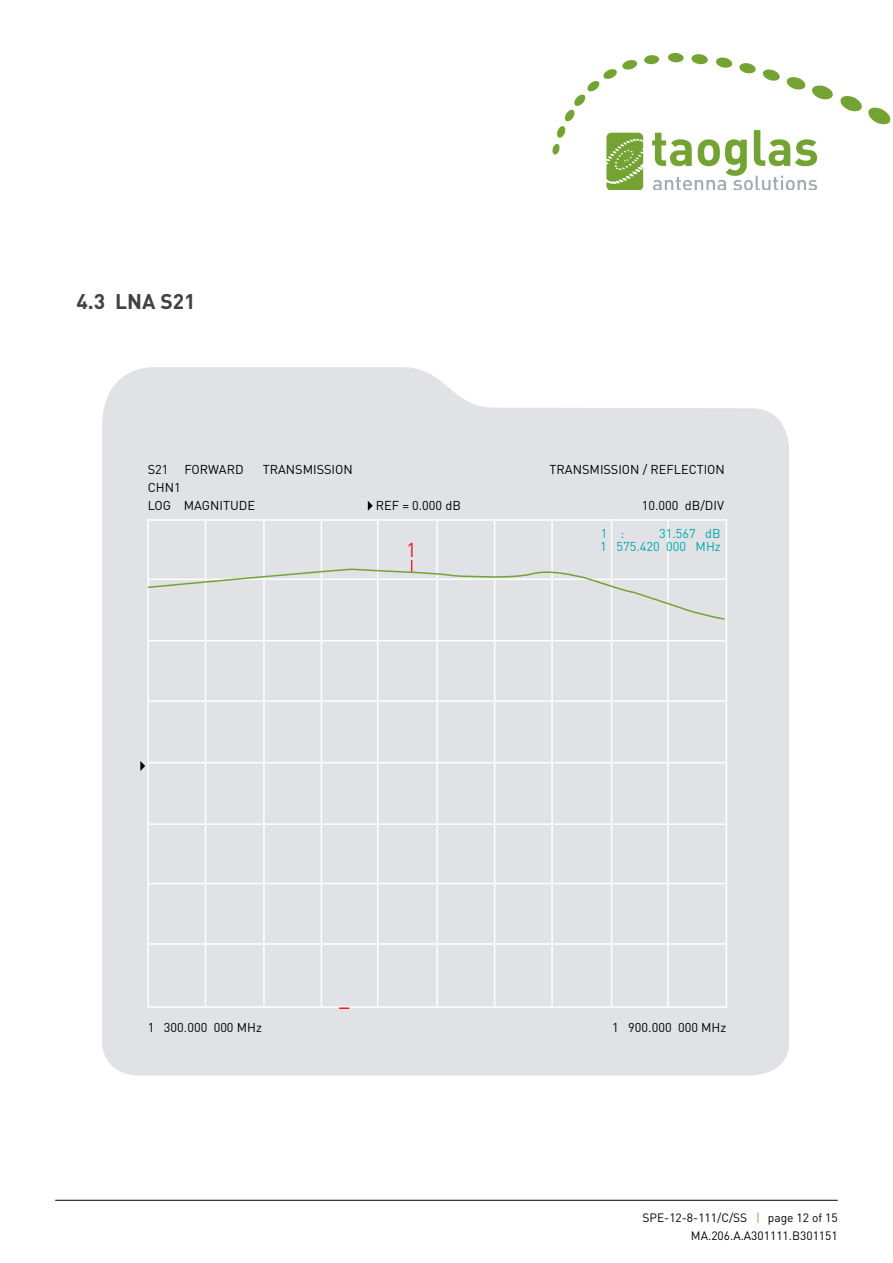
<style>
.page{position:relative;width:893px;height:1263px;background:#fff}
.page>*{position:absolute;margin:0;border:0;box-sizing:border-box;transform-origin:0 0}
.t1{font:700 21px "DIN";color:#414042}
.t2{font:19.95px "DIN";color:#ed1d24}
.t3{font:12.75px/18px "DIN";color:#000}
.t4{font:12.75px/13.5px "DIN";color:#00aaad;text-align:right}
.t5{font:12px/18px "DIN";color:#000}
.s1{color:#74a333}
</style>
<div class="page">
<div style="left:644px;top:55px;width:15px;height:9px;background:#74a333;border-radius:50%"></div>
<svg style="left:652px;top:54px;width:239px;height:135px"></svg>
<svg style="left:552px;top:60px;width:91px;height:129px"></svg>
<hr style="left:55px;top:1200px;width:783px;height:1px;background:#000">
<div style="left:102px;top:828px;width:687px;height:247px;background:#e0e2e5"></div>
<div style="left:102px;top:367px;width:687px;height:461px;background:#e0e2e5"></div>
<hr style="left:148px;top:640px;width:577px;height:1px;background:#fff">
<hr style="left:148px;top:700px;width:577px;height:2px;background:#fff">
<hr style="left:148px;top:762px;width:577px;height:1px;background:#fff">
<hr style="left:148px;top:823px;width:577px;height:2px;background:#fff">
<hr style="left:148px;top:883px;width:577px;height:1px;background:#fff">
<hr style="left:148px;top:943px;width:577px;height:2px;background:#fff">
<hr style="left:205px;top:520px;width:1px;height:487px;background:#fff">
<hr style="left:263px;top:520px;width:2px;height:486px;background:#fff">
<hr style="left:321px;top:519px;width:1px;height:489px;background:#fff">
<hr style="left:377px;top:520px;width:1px;height:487px;background:#fff">
<hr style="left:436px;top:520px;width:2px;height:486px;background:#fff">
<hr style="left:494px;top:520px;width:1px;height:486px;background:#fff">
<hr style="left:551px;top:519px;width:2px;height:488px;background:#fff">
<hr style="left:611px;top:519px;width:1px;height:489px;background:#fff">
<hr style="left:667px;top:520px;width:2px;height:486px;background:#fff">
<svg style="left:368px;top:501px;width:5px;height:10px"></svg>
<div style="left:147px;top:519px;width:580px;height:489px;border:2px solid #fff"></div>
<svg style="left:140px;top:761px;width:5px;height:10px"></svg>
<svg style="left:339px;top:1007px;width:10px;height:2px"></svg>
<svg style="left:146px;top:560px;width:581px;height:60px;background:#dee1e1"></svg>
<h1 class="t1" style="left:77px;top:288px;width:121px">4.3 LNA S21</h1>
<p class="t3" style="left:148px;top:460px;width:97px">S21 FORWARD</p>
<p class="t3" style="left:263px;top:460px;width:91px">TRANSMISSIO N</p>
<p class="t3" style="left:550px;top:460px;width:17px">TRANSM</p>
<p class="t3" style="left:600px;top:460px;width:59px">ISSION / REFLEC</p>
<p class="t3" style="left:697px;top:460px;width:27px">TION</p>
<p class="t3" style="left:148px;top:478px;width:46px">CHN1<br>LOG MAGN</p>
<p class="t3" style="left:220px;top:496px;width:28px">ITUDE</p>
<p class="t3" style="left:376px;top:496px;width:9px">REF</p>
<p class="t3" style="left:402px;top:496px;width:60px">= 0.000 DB</p>
<p class="t3" style="left:642px;top:496px;width:78px">10.000 DB/DIV</p>
<h2 class="t2" style="left:406px;top:538px;width:12px">1</h2>
<p class="t4" style="left:600px;top:526px;width:122px">31.567 DB<br>1 575.420 000 MHZ</p>
<p class="t4" style="left:601px;top:526px;width:25px">1 :</p>
<p class="t3" style="left:148px;top:1018px;width:116px">1 300.000 000 MHZ</p>
<p class="t3" style="left:612px;top:1018px;width:116px">1 900.000 000 MHZ</p>
<p class="t5" style="left:691px;top:1208px;width:148px;text-indent:-49px">SPE-12-8-111/C/SS <span class="s1">|<br></span>MA.206.A.A301111.B301151</p>
<p class="t5" style="left:768px;top:1208px;width:71px">PAGE 12 OF 15</p>
</div>
